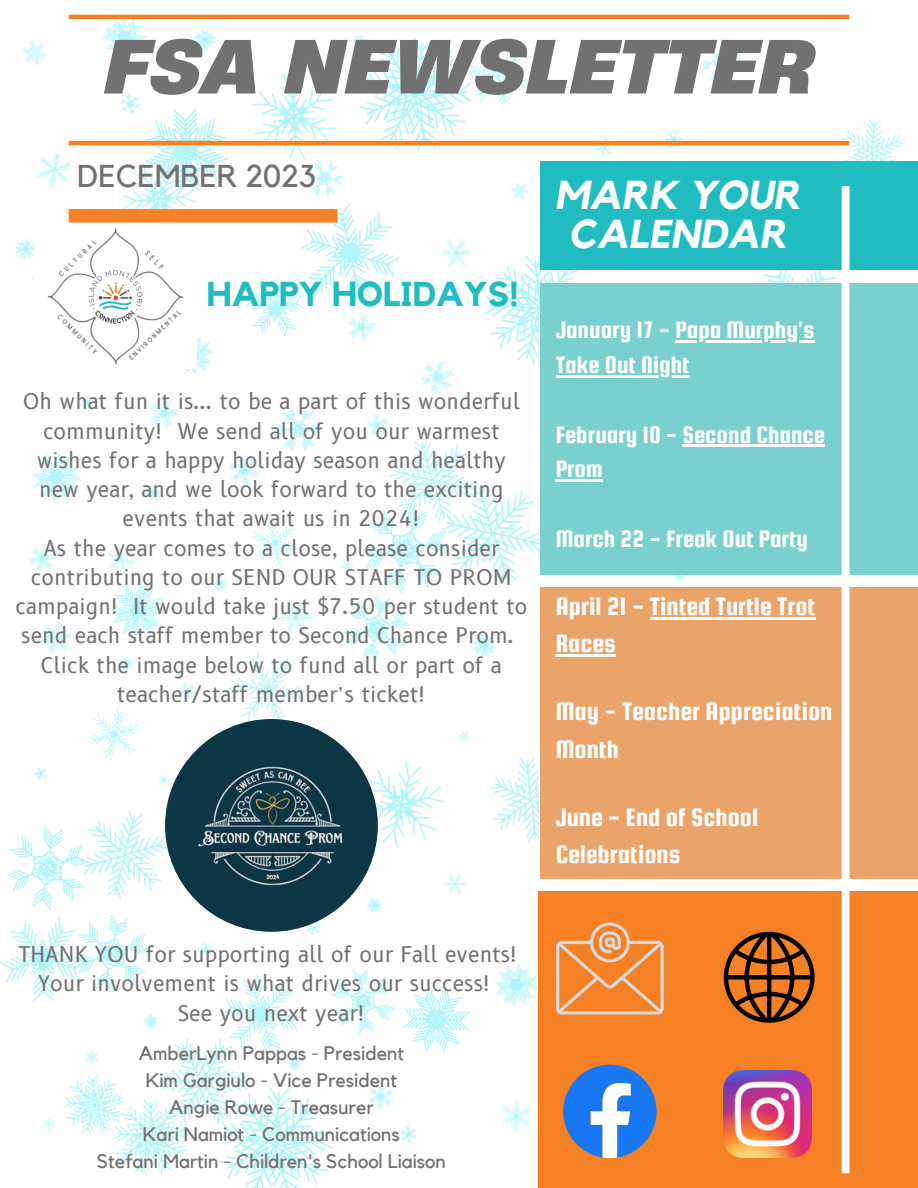
<style>
.page{position:relative;width:918px;height:1188px;background:#fff}
.page>*{position:absolute;margin:0;border:0;box-sizing:border-box;transform-origin:0 0}
.t1{font:italic 700 72px "Heading Now 76";color:#717172}
.t2{font:italic 700 40.2px/39.3px "Kollektif";color:#fff;text-align:center}
.t3{font:700 34.5px "Kollektif";color:#20bcc0}
.t4{font:31.5px "Kollektif";color:#717172}
.t5{font:27px/37.2px "Squada One";color:#fff}
.t6{font:25.5px/34.8px "Squada One";color:#fff}
.t7{font:21px/29.2px "B612";color:#717172;text-align:center}
.t8{font:19.5px "Kollektif";color:#717172}
</style>
<div class="page">
<img style="left:0;top:17px;width:905px;height:1171px">
<img style="left:35px;top:223px;width:162px;height:146px">
<div style="left:69px;top:209px;width:268px;height:14px;background:#f68024"></div>
<div style="left:540px;top:161px;width:378px;height:109px;background:#20bcc0"></div>
<div style="left:540px;top:283px;width:378px;height:292px;background:#7ad0ce"></div>
<div style="left:540px;top:587px;width:378px;height:292px;background:#eaa46a"></div>
<div style="left:539px;top:891px;width:379px;height:297px;background:#f68024"></div>
<div style="left:842px;top:186px;width:8px;height:987px;background:#fff"></div>
<hr style="left:69px;top:15px;width:780px;height:4px;background:#f68024">
<hr style="left:69px;top:141px;width:780px;height:4px;background:#f68024">
<img style="left:724px;top:1070px;width:87px;height:88px">
<svg style="left:563px;top:1065px;width:94px;height:93px"></svg>
<svg style="left:556px;top:922px;width:108px;height:92px"></svg>
<svg style="left:724px;top:932px;width:91px;height:91px"></svg>
<hr style="left:675px;top:340px;width:140px;height:2px;background:#fff">
<hr style="left:556px;top:375px;width:134px;height:2px;background:#fff">
<hr style="left:682px;top:445px;width:143px;height:2px;background:#fff">
<hr style="left:556px;top:480px;width:47px;height:2px;background:#fff">
<hr style="left:650px;top:617px;width:165px;height:2px;background:#fff">
<hr style="left:556px;top:654px;width:60px;height:2px;background:#fff">
<div style="left:165px;top:719px;width:213px;height:213px;background:#0d3645;border-radius:50%"></div>
<img style="left:198px;top:766px;width:145px;height:120px">
<p class="t1" style="left:104px;top:18px;width:711px">FSA NEWSLETTER</p>
<p class="t4" style="left:77px;top:162px;width:240px">DECEMBER 2023</p>
<p class="t3" style="left:207px;top:278px;width:313px">HAPPY HOLIDAYS!</p>
<p class="t7" style="left:23px;top:387px;width:499px">Oh what fun it is... to be a part of this wonderful community! We send all of you our warmest wishes for a happy holiday season and healthy new year, and we look forward to the exciting events that await us in 2024!</p>
<p class="t7" style="left:16px;top:534px;width:513px">As the year comes to a close, please consider contributing to our SEND OUR STAFF TO PROM campaign! It would take just $7.50 per student to send each staff member to Second Chance Prom.</p>
<p class="t7" style="left:41px;top:651px;width:462px">Click the image below to fund all or part of a teacher/staff member’s ticket!</p>
<p class="t2" style="left:555px;top:177px;width:247px">MARK YOUR<br>CALENDAR</p>
<p class="t6" style="left:556px;top:312px;width:260px">January 17 - Papa Murphy's<br>Take Out Night</p>
<p class="t6" style="left:556px;top:417px;width:271px">February 10 - Second Chance<br>Prom</p>
<p class="t6" style="left:556px;top:521px;width:254px">March 22 - Freak Out Party</p>
<p class="t5" style="left:556px;top:587px;width:261px">April 21 - Tinted Turtle Trot<br>Races</p>
<p class="t5" style="left:556px;top:693px;width:278px">May - Teacher Appreciation<br>Month</p>
<p class="t5" style="left:556px;top:799px;width:204px">June - End of School<br>Celebrations</p>
<p class="t7" style="left:18px;top:940px;width:501px">THANK YOU for supporting all of our Fall events!<br>Your involvement is what drives our success!</p>
<p class="t7" style="left:178px;top:999px;width:189px">See you next year!</p>
<p class="t8" style="left:139px;top:1044px;width:267px">AmberLynn Pappas - President</p>
<p class="t8" style="left:146px;top:1071px;width:253px">Kim Gargiulo - Vice President</p>
<p class="t8" style="left:169px;top:1098px;width:206px">Angie Rowe - Treasurer</p>
<p class="t8" style="left:143px;top:1125px;width:258px">Kari Namiot - Communications</p>
<p class="t8" style="left:97px;top:1152px;width:351px">Stefani Martin - Children's School Liaison</p>
</div>
